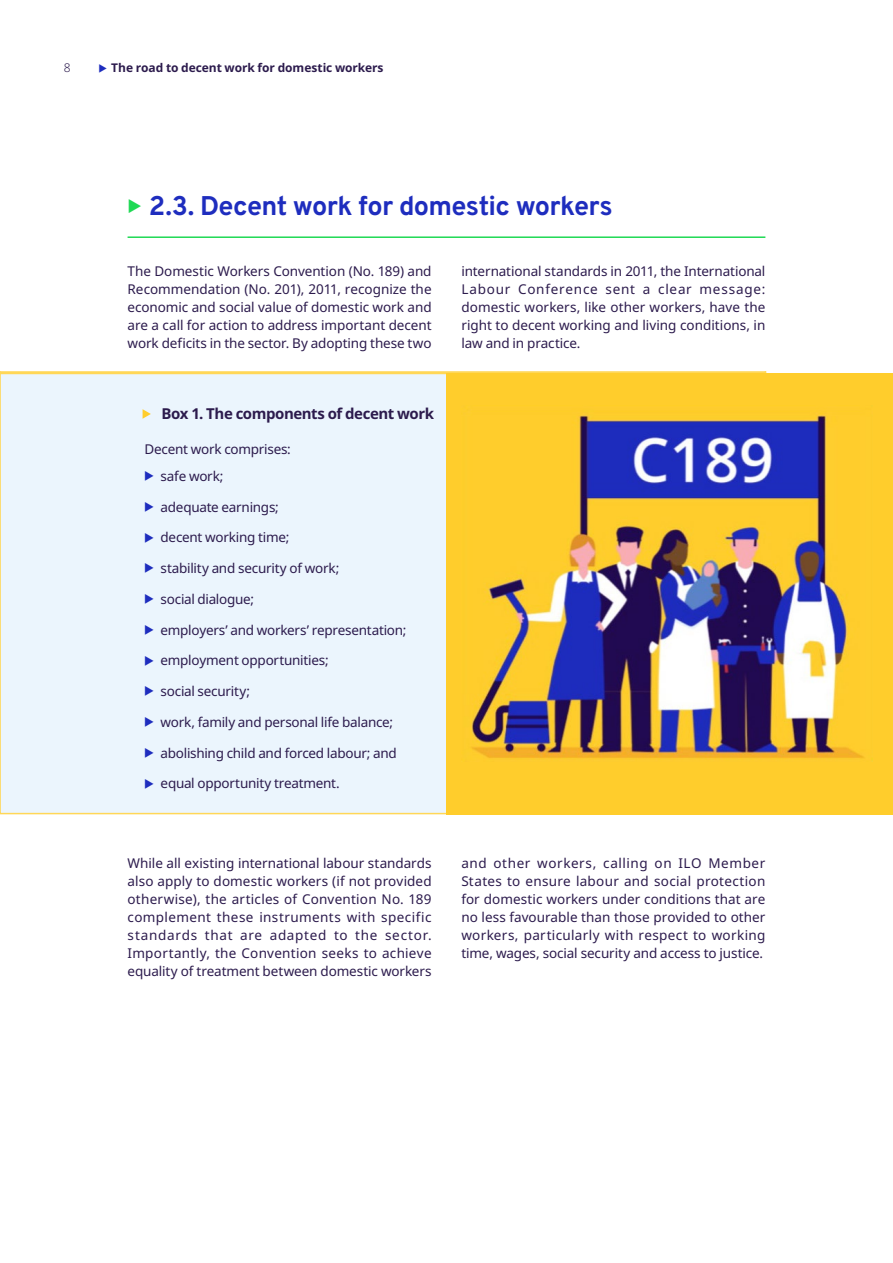
<style>
.page{position:relative;width:893px;height:1263px;background:#fff}
.page>*{position:absolute;margin:0;border:0;box-sizing:border-box;transform-origin:0 0}
.t1{font:700 27px "Overpass";letter-spacing:-.025em;color:#1e2dbe}
.t2{font:700 15px "Noto Sans";letter-spacing:-.03em;color:#2c1b4d}
.t3{font:13.5px/18px "Noto Sans";letter-spacing:-.015em;color:#2c1b4d;text-align:justify}
.t4{font:700 12px "Noto Sans";letter-spacing:-.005em;color:#2c1b4d}
.t5{font:300 12px "Noto Sans";color:#2c1b4d}
</style>
<div class="page">
<hr style="left:128px;top:236px;width:637px;height:2px;background:#1fd954">
<div style="left:0;top:373px;width:765px;height:440px;background:#ebf5fd"></div>
<hr style="left:0;top:371px;width:766px;height:3px;background:#ffd757">
<svg style="left:143px;top:409px;width:8px;height:10px"></svg>
<div style="left:446px;top:373px;width:447px;height:441px;background:#ffcd2c"></div>
<img style="left:471px;top:415px;width:402px;height:346px">
<p class="t5" style="left:64px;top:60px;width:8px">8</p>
<p class="t4" style="left:111px;top:60px;width:274px">The road to decent work for domestic workers</p>
<h1 class="t1" style="left:149px;top:184px;width:465px">2.3. Decent work for domestic workers</h1>
<p class="t3" style="left:128px;top:262px;width:306px">The Domestic Workers Convention (No. 189) and Recommendation (No. 201), 2011, recognize the economic and social value of domestic work and are a call for action to address important decent work deficits in the sector. By adopting these two</p>
<p class="t3" style="left:461px;top:262px;width:306px">international standards in 2011, the International Labour Conference sent a clear message: domestic workers, like other workers, have the right to decent working and living conditions, in law and in practice.</p>
<p class="t2" style="left:161px;top:403px;width:274px">Box 1. The components of decent work</p>
<p class="t3" style="left:161px;top:436px;width:132px;line-height:26.5px;text-indent:-16px">Decent work comprises: safe work;</p>
<p class="t3" style="left:161px;top:498px;width:120px">adequate earnings;</p>
<p class="t3" style="left:161px;top:529px;width:130px">decent working time;</p>
<p class="t3" style="left:161px;top:559px;width:180px">stability and security of work;</p>
<p class="t3" style="left:161px;top:590px;width:95px">social dialogue;</p>
<p class="t3" style="left:161px;top:621px;width:247px">employers’ and workers’ representation;</p>
<p class="t3" style="left:161px;top:652px;width:170px">employment opportunities;</p>
<p class="t3" style="left:161px;top:682px;width:91px">social security;</p>
<p class="t3" style="left:161px;top:713px;width:234px">work, family and personal life balance;</p>
<p class="t3" style="left:161px;top:744px;width:238px">abolishing child and forced labour; and</p>
<p class="t3" style="left:161px;top:775px;width:181px">equal opportunity treatment.</p>
<p class="t3" style="left:128px;top:854px;width:306px">While all existing international labour standards also apply to domestic workers (if not provided otherwise), the articles of Convention No. 189 complement these instruments with specific standards that are adapted to the sector.<br>Importantly, the Convention seeks to achieve equality of treatment between domestic workers</p>
<p class="t3" style="left:461px;top:854px;width:306px">and other workers, calling on ILO Member States to ensure labour and social protection for domestic workers under conditions that are no less favourable than those provided to other workers, particularly with respect to working time, wages, social security and access to justice.</p>
</div>
